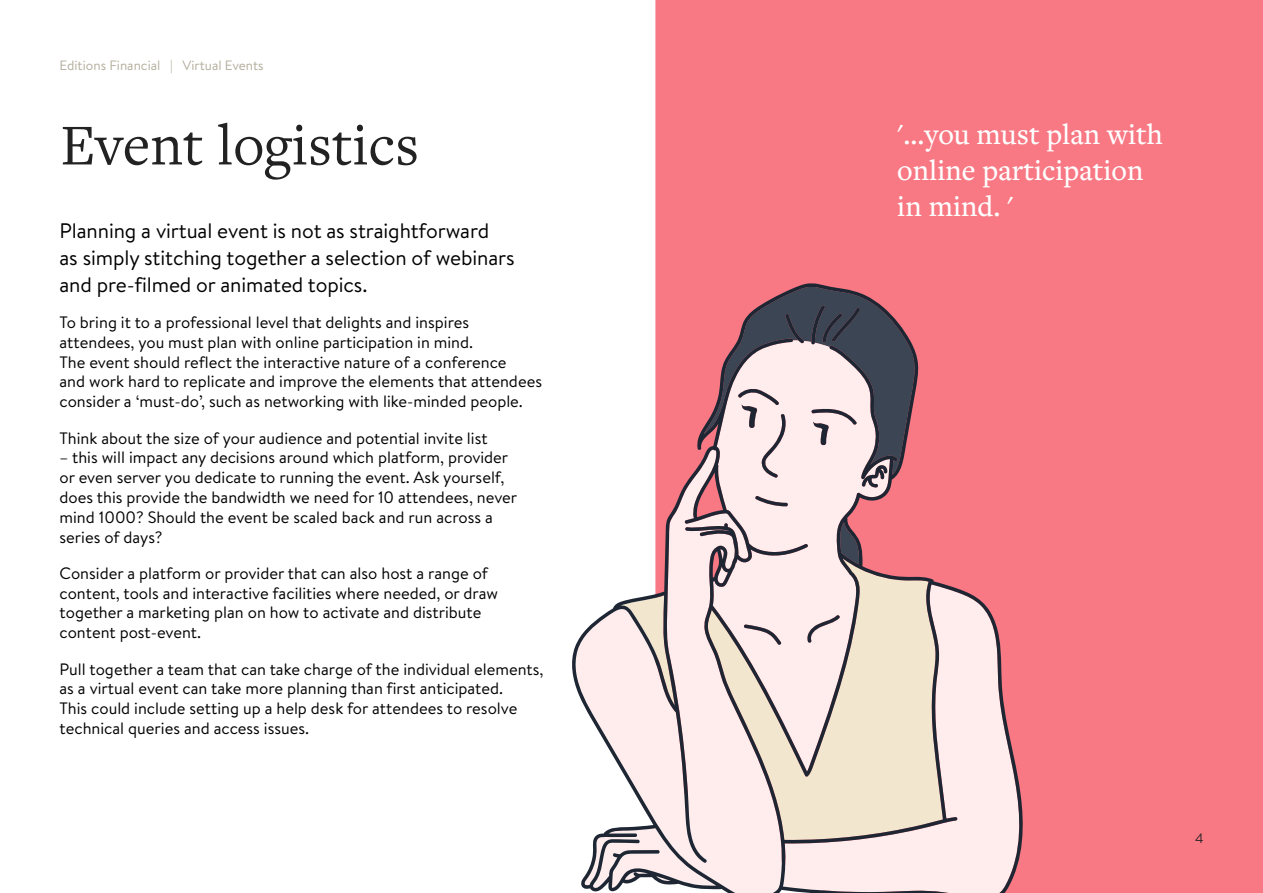
<style>
.page{position:relative;width:1263px;height:893px;background:#fff}
.page>*{position:absolute;margin:0;border:0;box-sizing:border-box;transform-origin:0 0}
.t1{font:60px "Freight Text Pro";color:#222}
.t2{font:500 30px/36px "Freight Text Pro";color:#fff}
.t3{font:21px/27px "Brandon Text";letter-spacing:-.005em;color:#000}
.t4{font:16.5px/19.8px "Brandon Text";color:#000}
.t5{font:13.5px "Brandon Text";color:#b4ad9d}
.t6{font:13.5px "Brandon Text";color:#222}
</style>
<div class="page">
<div style="left:655px;top:0;width:608px;height:893px;background:#f87984"></div>
<svg style="left:572px;top:283px;width:454px;height:610px"></svg>
<svg style="left:806px;top:614px;width:35px;height:30px"></svg>
<svg style="left:754px;top:495px;width:34px;height:11px"></svg>
<svg style="left:744px;top:624px;width:38px;height:22px"></svg>
<svg style="left:704px;top:287px;width:211px;height:201px;background:#b0969d"></svg>
<p class="t5" style="left:60px;top:57px;width:206px">Editions Financial | Virtual Events</p>
<h1 class="t1" style="left:60px;top:106px;width:360px">Event logistics</h1>
<h2 class="t2" style="left:897px;top:115px;width:267px">'...you must plan with online participation in mind. '</h2>
<p class="t3" style="left:60px;top:216px;width:457px">Planning a virtual event is not as straightforward<br>as simply stitching together a selection of webinars and pre-filmed or animated topics.</p>
<p class="t4" style="left:60px;top:312px;width:484px">To bring it to a professional level that delights and inspires attendees, you must plan with online participation in mind.<br>The event should reflect the interactive nature of a conference<br>and work hard to replicate and improve the elements that attendees consider a ‘must-do’, such as networking with like-minded people.</p>
<p class="t4" style="left:60px;top:427px;width:430px">Think about the size of your audience and potential invite list</p>
<p class="t4" style="left:60px;top:447px;width:459px">– this will impact any decisions around which platform, provider or even server you dedicate to running the event. Ask yourself, does this provide the bandwidth we need for 10 attendees, never mind 1000? Should the event be scaled back and run across a series of days?</p>
<p class="t4" style="left:60px;top:563px;width:440px">Consider a platform or provider that can also host a range of content, tools and interactive facilities where needed, or draw together a marketing plan on how to activate and distribute content post-event.</p>
<p class="t4" style="left:60px;top:658px;width:485px">Pull together a team that can take charge of the individual elements, as a virtual event can take more planning than first anticipated.<br>This could include setting up a help desk for attendees to resolve technical queries and access issues.</p>
<p class="t6" style="left:1195px;top:829px;width:10px">4</p>
</div>
